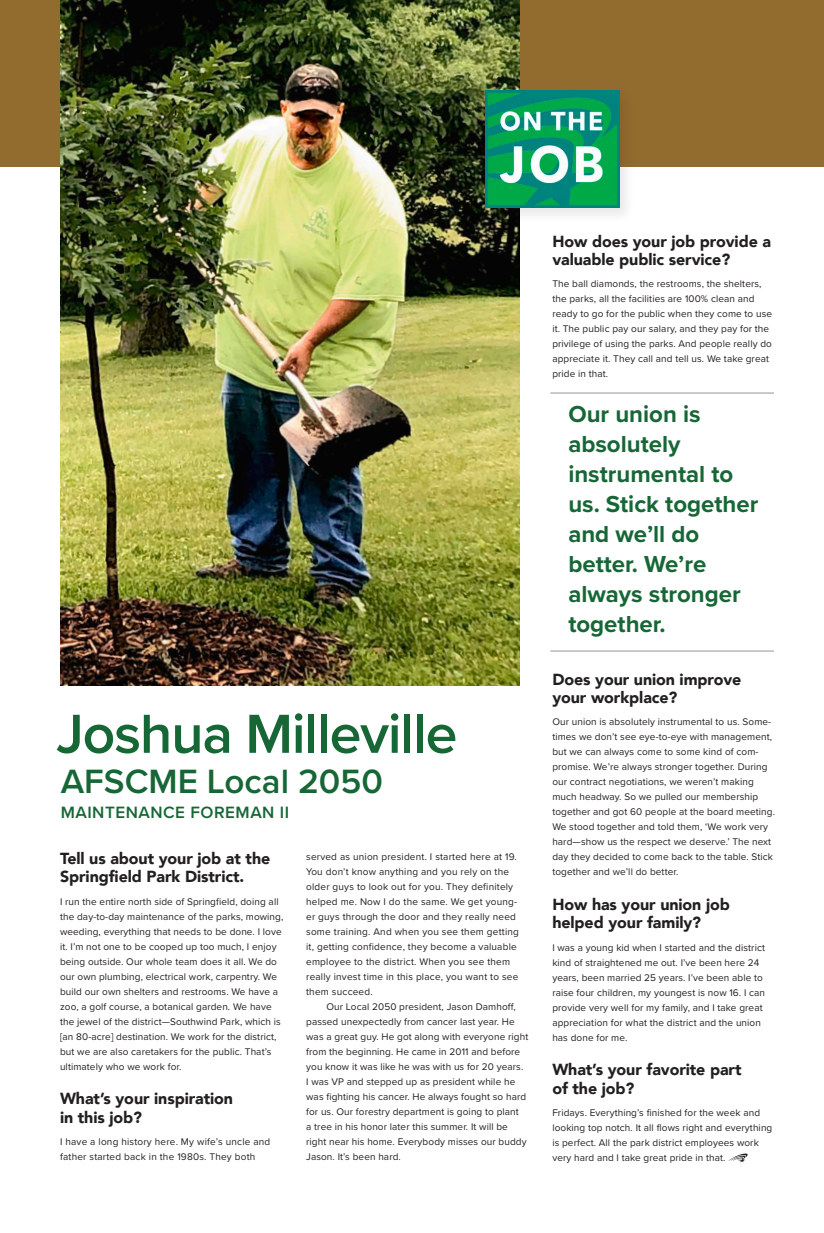
<style>
.page{position:relative;width:824px;height:1233px;background:#fff}
.page>*{position:absolute;margin:0;border:0;box-sizing:border-box;transform-origin:0 0}
.Back_pg_-_head{font:600 57px "Proxima Nova";letter-spacing:-.02em;color:#176736}
.Back_pg_-_union_loca{font:600 35px "Proxima Nova";color:#176736}
.bc_display_quote{font:700 24px/30px "Proxima Nova";color:#176736}
.Back_pg_-_job_descri{font:600 17px "Proxima Nova";letter-spacing:.03em;color:#176736}
.Back_pg_-_question{font:900 16px/18.5px "Avenir";letter-spacing:-.005em;color:#231f20}
.Back_pg_-_text_no_in{font:10px/15px "Proxima Nova";letter-spacing:.01em;color:#231f20}
.Back_pg_-_text_inden{font:10px/15px "Proxima Nova";letter-spacing:.01em;color:#231f20}
</style>
<div class="page">
<div style="left:0;top:0;width:824px;height:166px;background:#926b2e"></div>
<svg style="left:728px;top:1154px;width:19px;height:8px"></svg>
<img style="left:60px;top:0;width:459px;height:686px">
<div style="left:483px;top:87px;width:152px;height:137px;background:#231f20;opacity:.1"></div>
<img style="left:485px;top:90px;width:134px;height:118px">
<hr style="left:550px;top:393px;width:224px;height:1px;background:#939598">
<hr style="left:550px;top:651px;width:224px;height:1px;background:#939598">
<p class="Back_pg_-_head" style="left:56px;top:691px;width:402px">Joshua Milleville</p>
<p class="Back_pg_-_union_loca" style="left:61px;top:755px;width:324px">AFSCME Local 2050</p>
<p class="Back_pg_-_job_descri" style="left:61px;top:800px;width:230px">MAINTENANCE FOREMAN II</p>
<p class="Back_pg_-_question" style="left:60px;top:849px;width:212px">Tell us about your job at the<br>Springfield Park District.</p>
<p class="Back_pg_-_text_no_in" style="left:60px;top:893px;width:225px">I run the entire north side of Springfield, doing all the day-to-day maintenance of the parks, mowing, weeding, everything that needs to be done. I love it. I’m not one to be cooped up too much, I enjoy being outside. Our whole team does it all. We do our own plumbing, electrical work, carpentry. We build our own shelters and restrooms. We have a zoo, a golf course, a botanical garden. We have the jewel of the district—Southwind Park, which is [an 80-acre] destination. We work for the district, but we are also caretakers for the public. That’s ultimately who we work for.</p>
<p class="Back_pg_-_question" style="left:60px;top:1089px;width:175px">What’s your inspiration in this job?</p>
<p class="Back_pg_-_text_no_in" style="left:60px;top:1134px;width:212px">I have a long history here. My wife’s uncle and father started back in the 1980s. They both</p>
<p class="Back_pg_-_text_no_in" style="left:306px;top:849px;width:214px">served as union president. I started here at 19.<br>You don’t know anything and you rely on the older guys to look out for you. They definitely helped me. Now I do the same. We get young&shy;er guys through the door and they really need some training. And when you see them getting it, getting confidence, they become a valuable employee to the district. When you see them really invest time in this place, you want to see them succeed.</p>
<p class="Back_pg_-_text_inden" style="left:306px;top:999px;width:223px;text-indent:20px">Our Local 2050 president, Jason Damhoff, passed unexpectedly from cancer last year. He was a great guy. He got along with everyone right from the beginning. He came in 2011 and before you know it was like he was with us for 20 years.<br>I was VP and stepped up as president while he was fighting his cancer. He always fought so hard for us. Our forestry department is going to plant<br>a tree in his honor later this summer. It will be right near his home. Everybody misses our buddy Jason. It’s been hard.</p>
<p class="Back_pg_-_question" style="left:552px;top:231px;width:220px">How does your job provide a valuable public service?</p>
<p class="Back_pg_-_text_no_in" style="left:552px;top:276px;width:221px">The ball diamonds, the restrooms, the shelters, the parks, all the facilities are 100% clean and ready to go for the public when they come to use it. The public pay our salary, and they pay for the privilege of using the parks. And people really do appreciate it. They call and tell us. We take great pride in that.</p>
<p class="bc_display_quote" style="left:568px;top:399px;width:192px">Our union is absolutely instrumental to us. Stick together and we’ll do better. We’re always stronger together.</p>
<p class="Back_pg_-_question" style="left:552px;top:670px;width:190px">Does your union improve your workplace?</p>
<p class="Back_pg_-_text_no_in" style="left:552px;top:714px;width:224px">Our union is absolutely instrumental to us. Some&shy;times we don’t see eye-to-eye with management, but we can always come to some kind of com&shy;promise. We’re always stronger together. During our contract negotiations, we weren’t making much headway. So we pulled our membership together and got 60 people at the board meeting.<br>We stood together and told them, ‘We work very hard—show us the respect we deserve.’ The next day they decided to come back to the table. Stick together and we’ll do better.</p>
<p class="Back_pg_-_question" style="left:552px;top:895px;width:179px">How has your union job helped your family?</p>
<p class="Back_pg_-_text_no_in" style="left:552px;top:939px;width:214px">I was a young kid when I started and the district kind of straightened me out. I’ve been here 24 years, been married 25 years. I’ve been able to raise four children, my youngest is now 16. I can provide very well for my family, and I take great appreciation for what the district and the union has done for me.</p>
<p class="Back_pg_-_question" style="left:552px;top:1060px;width:191px">What’s your favorite part of the job?</p>
<p class="Back_pg_-_text_no_in" style="left:552px;top:1105px;width:221px">Fridays. Everything’s finished for the week and looking top notch. It all flows right and everything is perfect. All the park district employees work very hard and I take great pride in that.</p>
</div>
